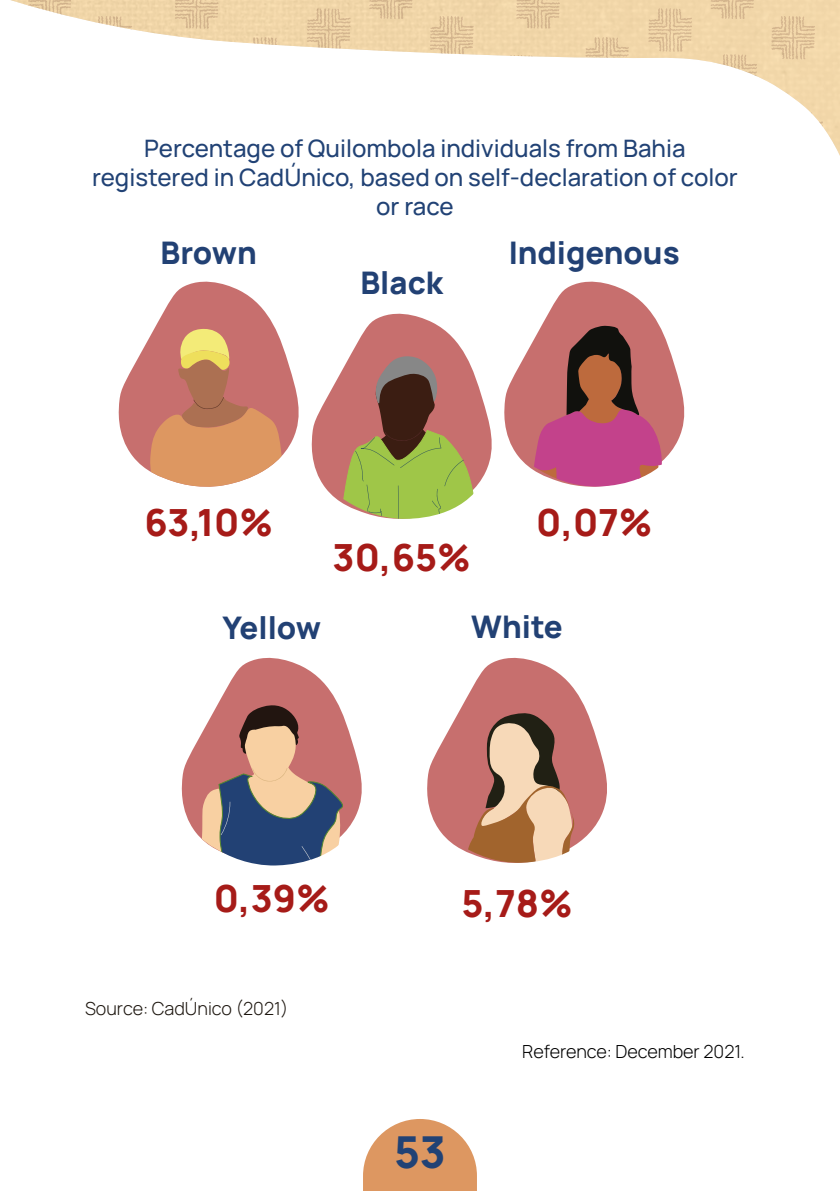
<style>
.page{position:relative;width:840px;height:1191px;background:#fff}
.page>*{position:absolute;margin:0;border:0;box-sizing:border-box;transform-origin:0 0}
.t1{font:800 44px "Manrope";color:#214275}
.t2{font:800 37.4px "Manrope";color:#a61b18}
.t3{font:800 31px "Manrope";color:#224174}
.t4{font:500 24px/28.8px "Manrope";color:#214275;text-align:center}
.t5{font:300 18px "Manrope";color:#000}
.t6{font:300 18px "Manrope";color:#1d160f}
</style>
<div class="page">
<svg style="left:363px;top:1119px;width:113px;height:72px"></svg>
<svg style="left:10px;top:0;width:829px;height:154px"></svg>
<svg style="left:311px;top:314px;width:180px;height:205px"></svg>
<svg style="left:427px;top:658px;width:179px;height:205px"></svg>
<svg style="left:119px;top:282px;width:179px;height:205px"></svg>
<svg style="left:182px;top:658px;width:179px;height:207px"></svg>
<svg style="left:504px;top:282px;width:179px;height:205px"></svg>
<p class="t4" style="left:92px;top:133px;width:647px">Percentage of Quilombola individuals from Bahia registered in CadÚnico, based on self-declaration of color or race</p>
<p class="t3" style="left:160px;top:231px;width:98px">Brown</p>
<p class="t3" style="left:360px;top:261px;width:84px">Black</p>
<p class="t3" style="left:508px;top:231px;width:172px">Indigenous</p>
<p class="t2" style="left:144px;top:496px;width:130px">63,10%</p>
<p class="t2" style="left:332px;top:531px;width:140px">30,65%</p>
<p class="t2" style="left:536px;top:496px;width:118px">0,07%</p>
<p class="t3" style="left:222px;top:606px;width:100px">Yellow</p>
<p class="t3" style="left:471px;top:605px;width:93px">White</p>
<p class="t2" style="left:213px;top:871px;width:118px">0,39%</p>
<p class="t2" style="left:461px;top:876px;width:113px">5,78%</p>
<p class="t6" style="left:85px;top:995px;width:205px">Source: CadÚnico (2021)</p>
<h1 class="t1" style="left:394px;top:1120px;width:53px">53</h1>
<p class="t5" style="left:522px;top:1038px;width:224px">Reference: December 2021.</p>
</div>
